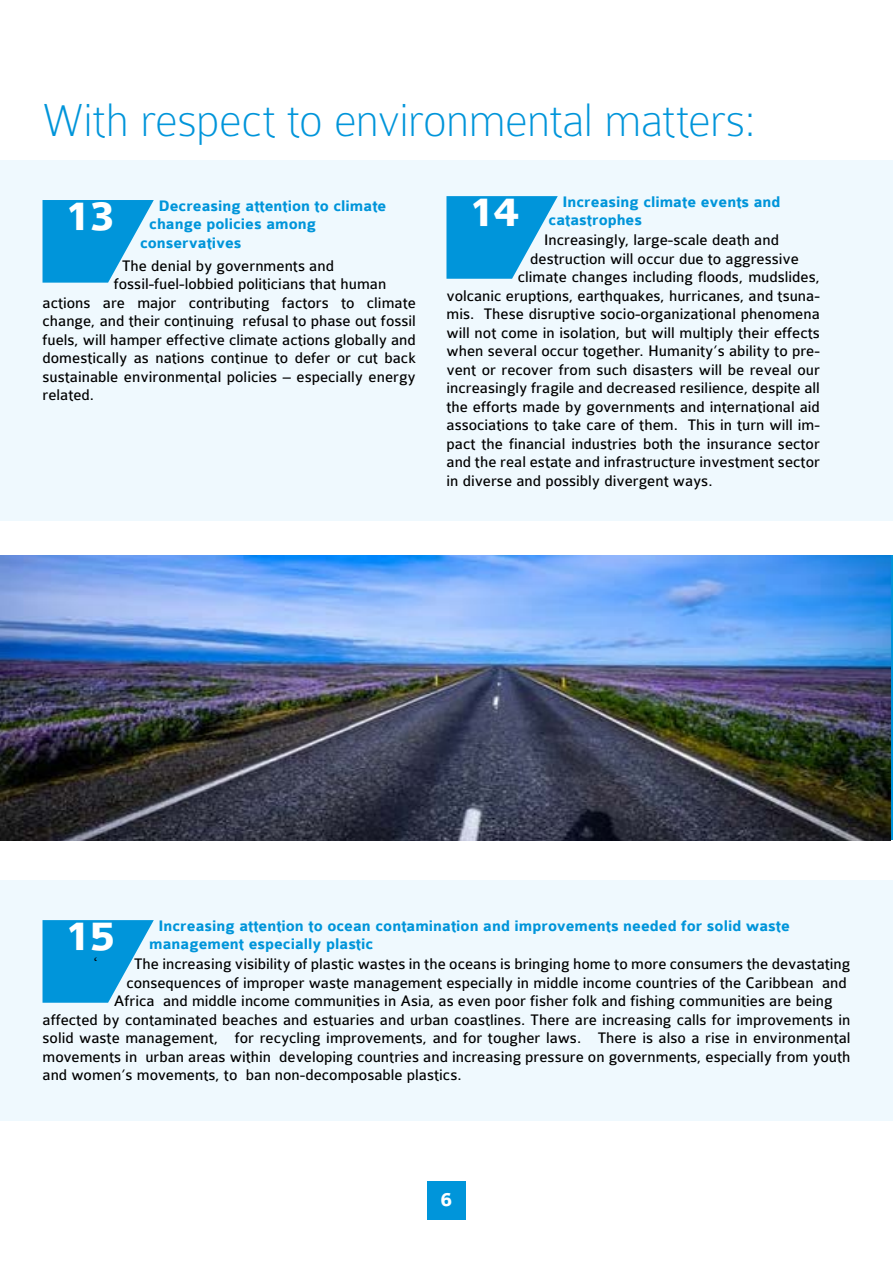
<style>
.page{position:relative;width:893px;height:1263px;background:#fff}
.page>*{position:absolute;margin:0;border:0;box-sizing:border-box;transform-origin:0 0}
.t1{font:100 49.5px "Colaborate";letter-spacing:-.015em;color:#0095da}
.t2{font:700 45px "Colaborate";color:#fff}
.t3{font:700 21px "Colaborate";color:#fff}
.t4{font:16.35px "Colaborate";color:#000}
.t5{font:700 16.35px/18.5px "Colaborate";color:#0095da}
.t6{font:16.35px "Minion Pro";color:#000}
</style>
<div class="page">
<div style="left:0;top:160px;width:893px;height:360px;background:#eff9fe"></div>
<div style="left:0;top:880px;width:893px;height:240px;background:#eff9fe"></div>
<svg style="left:43px;top:200px;width:111px;height:83px"></svg>
<svg style="left:446px;top:196px;width:112px;height:83px"></svg>
<svg style="left:43px;top:920px;width:111px;height:83px"></svg>
<img style="left:0;top:555px;width:890px;height:285px">
<div style="left:427px;top:1182px;width:38px;height:38px;background:#0095da"></div>
<h1 class="t1" style="left:43px;top:95px;width:715px">With respect to environmental matters:</h1>
<h2 class="t2" style="left:64px;top:192px;width:52px">13</h2>
<p class="t5" style="left:158px;top:197px;width:229px">Decreasing attention to climate</p>
<p class="t5" style="left:149px;top:215px;width:168px">change policies among</p>
<p class="t5" style="left:140px;top:234px;width:103px">conservatives</p>
<p class="t4" style="left:122px;top:257px;width:213px">The denial by governments and</p>
<p class="t4" style="left:114px;top:275px;width:274px">fossil-fuel-lobbied politicians that human</p>
<p class="t4" style="left:43px;top:294px;width:375px">actions are major contributing factors to climate</p>
<p class="t4" style="left:43px;top:312px;width:375px">change, and their continuing refusal to phase out fossil</p>
<p class="t4" style="left:43px;top:331px;width:375px">fuels, will hamper effective climate actions globally and</p>
<p class="t4" style="left:43px;top:349px;width:375px">domestically as nations continue to defer or cut back</p>
<p class="t4" style="left:43px;top:368px;width:375px">sustainable environmental policies – especially energy</p>
<p class="t4" style="left:43px;top:386px;width:53px">related.</p>
<h2 class="t2" style="left:468px;top:188px;width:52px">14</h2>
<p class="t5" style="left:549px;top:193px;width:233px;text-indent:14px">Increasing climate events and catastrophes</p>
<p class="t4" style="left:544px;top:231px;width:236px">Increasingly, large-scale death and</p>
<p class="t4" style="left:530px;top:250px;width:270px">destruction will occur due to aggressive</p>
<p class="t4" style="left:518px;top:268px;width:304px">climate changes including floods, mudslides,</p>
<p class="t4" style="left:446px;top:287px;width:375px">volcanic eruptions, earthquakes, hurricanes, and tsuna-</p>
<p class="t4" style="left:446px;top:305px;width:375px">mis. These disruptive socio-organizational phenomena</p>
<p class="t4" style="left:446px;top:324px;width:375px">will not come in isolation, but will multiply their effects</p>
<p class="t4" style="left:446px;top:342px;width:375px">when several occur together. Humanity’s ability to pre-</p>
<p class="t4" style="left:446px;top:361px;width:375px">vent or recover from such disasters will be reveal our</p>
<p class="t4" style="left:446px;top:379px;width:375px">increasingly fragile and decreased resilience, despite all</p>
<p class="t4" style="left:446px;top:398px;width:375px">the efforts made by governments and international aid</p>
<p class="t4" style="left:446px;top:416px;width:375px">associations to take care of them. This in turn will im-</p>
<p class="t4" style="left:446px;top:435px;width:375px">pact the financial industries both the insurance sector</p>
<p class="t4" style="left:446px;top:453px;width:375px">and the real estate and infrastructure investment sector</p>
<p class="t4" style="left:446px;top:472px;width:268px">in diverse and possibly divergent ways.</p>
<p class="t5" style="left:149px;top:917px;width:642px;text-indent:9px">Increasing attention to ocean contamination and improvements needed for solid waste management especially plastic</p>
<h2 class="t2" style="left:64px;top:912px;width:52px">15</h2>
<p class="t6" style="left:94px;top:953px;width:5px">‘</p>
<p class="t4" style="left:134px;top:955px;width:718px">The increasing visibility of plastic wastes in the oceans is bringing home to more consumers the devastating</p>
<p class="t4" style="left:126px;top:974px;width:722px">consequences of improper waste management especially in middle income countries of the Caribbean and</p>
<p class="t4" style="left:114px;top:992px;width:720px">Africa and middle income communities in Asia, as even poor fisher folk and fishing communities are being</p>
<p class="t4" style="left:43px;top:1011px;width:809px">affected by contaminated beaches and estuaries and urban coastlines. There are increasing calls for improvements in</p>
<p class="t4" style="left:43px;top:1029px;width:810px">solid waste management, for recycling improvements, and for tougher laws. There is also a rise in environmental</p>
<p class="t4" style="left:43px;top:1048px;width:809px">movements in urban areas within developing countries and increasing pressure on governments, especially from youth</p>
<p class="t4" style="left:43px;top:1066px;width:421px">and women’s movements, to ban non-decomposable plastics.</p>
<p class="t3" style="left:441px;top:1188px;width:13px">6</p>
</div>
